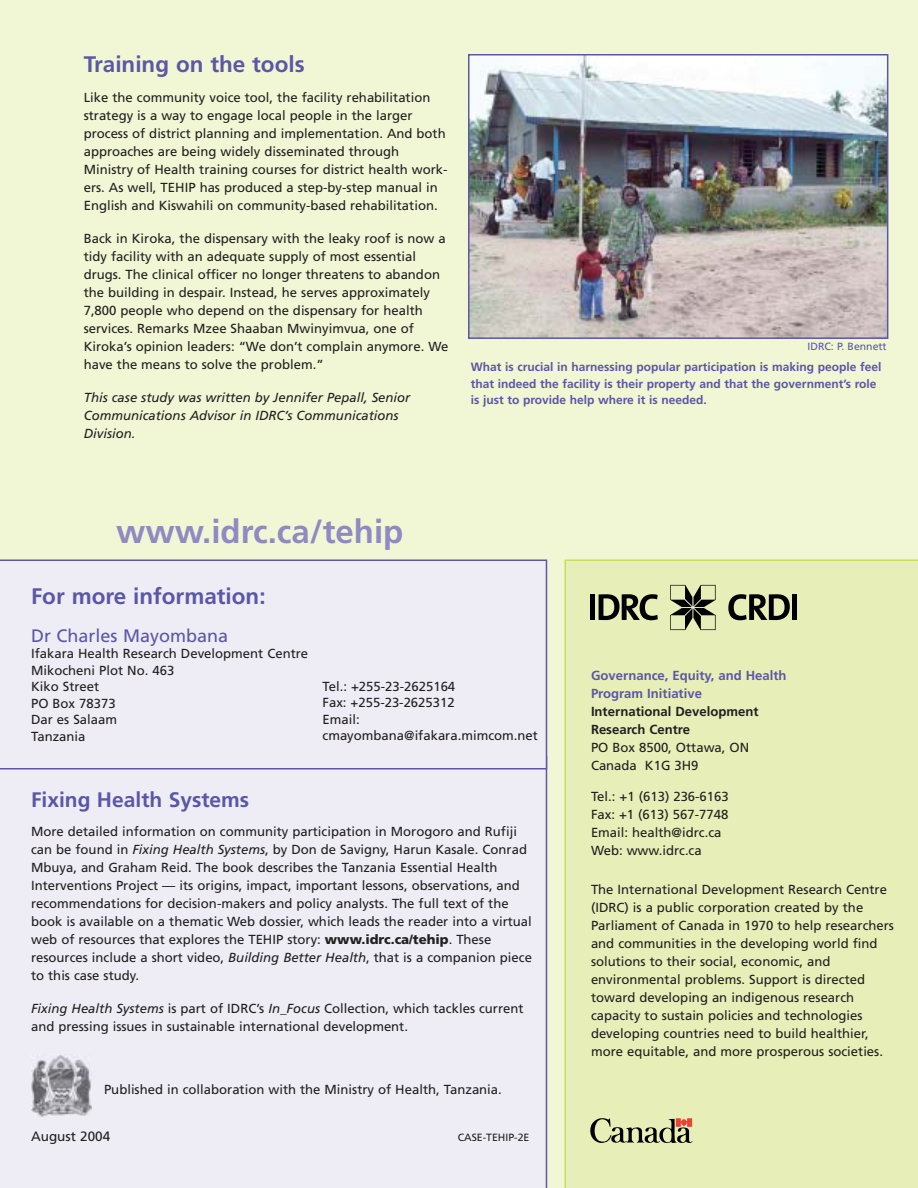
<style>
.page{position:relative;width:918px;height:1188px;background:#f1f6d5}
.page>*{position:absolute;margin:0;border:0;box-sizing:border-box;transform-origin:0 0}
.t1{font:700 33px "Frutiger";color:#908ac3}
.t2{font:700 22.5px "Frutiger";color:#5b57a6}
.t3{font:700 21px "Frutiger";color:#5b57a6}
.t4{font:18px "Frutiger";color:#5b57a6}
.t5{font:13.5px "Frutiger";color:#231f1f}
.t6{font:13.2px/18px "Frutiger";color:#231f1f}
.t7{font:italic 13.2px/18px "Frutiger";color:#231f1f}
.t8{font:700 13.2px/18px "Frutiger";color:#5b57a6}
.t9{font:700 13.2px/18px "Frutiger";color:#231f1f}
.t10{font:700 12px/16.5px "Frutiger";color:#5b57a6}
.t11{font:10.5px "Frutiger";color:#5b57a6}
.t12{font:10.5px "Frutiger";color:#231f1f}
.s1{font-style:italic}
.s2{font-weight:900}
</style>
<div class="page">
<div style="left:0;top:770px;width:547px;height:418px;background:#eeedf6"></div>
<div style="left:0;top:560px;width:547px;height:210px;background:#eeedf6"></div>
<img style="left:471px;top:57px;width:414px;height:279px">
<div style="left:468px;top:54px;width:420px;height:285px;border:2px solid #5b57a6"></div>
<div style="left:564px;top:559px;width:354px;height:629px;background:#e7eeb8"></div>
<hr style="left:590px;top:594px;width:4px;height:26px;background:#000">
<svg style="left:599px;top:594px;width:59px;height:26px;background:#6d7056"></svg>
<svg style="left:728px;top:594px;width:62px;height:26px;background:#71745a"></svg>
<div style="left:792px;top:594px;width:5px;height:26px;background:#000"></div>
<svg style="left:670px;top:585px;width:46px;height:45px;background:#8f9372"></svg>
<svg style="left:588px;top:1115px;width:105px;height:31px;background:#b6b58c"></svg>
<div style="left:30px;top:1052px;width:73px;height:68px;background:#eeedf6"></div>
<img style="left:32px;top:1055px;width:60px;height:62px">
<h2 class="t2" style="left:84px;top:55px;width:223px">Training on the tools</h2>
<p class="t6" style="left:84px;top:90px;width:365px">Like the community voice tool, the facility rehabilitation strategy is a way to engage local people in the larger process of district planning and implementation. And both approaches are being widely disseminated through Ministry of Health training courses for district health work&shy;ers. As well, TEHIP has produced a step-by-step manual in English and Kiswahili on community-based rehabilitation.</p>
<p class="t6" style="left:84px;top:231px;width:366px">Back in Kiroka, the dispensary with the leaky roof is now a tidy facility with an adequate supply of most essential drugs. The clinical officer no longer threatens to abandon the building in despair. Instead, he serves approximately 7,800 people who depend on the dispensary for health services. Remarks Mzee Shaaban Mwinyimvua, one of Kiroka’s opinion leaders: “We don’t complain anymore. We have the means to solve the problem.”</p>
<p class="t7" style="left:84px;top:390px;width:328px">This case study was written by Jennifer Pepall, Senior<br>Communications Advisor in IDRC’s Communications<br>Division.</p>
<p class="t11" style="left:808px;top:342px;width:81px">IDRC: P. Bennett</p>
<p class="t10" style="left:471px;top:360px;width:412px">What is crucial in harnessing popular participation is making people feel that indeed the facility is their property and that the government’s role is just to provide help where it is needed.</p>
<h1 class="t1" style="left:116px;top:519px;width:289px">www.idrc.ca/tehip</h1>
<h2 class="t2" style="left:31px;top:587px;width:236px">For more information:</h2>
<h3 class="t4" style="left:31px;top:628px;width:199px">Dr Charles Mayombana</h3>
<p class="t6" style="left:31px;top:647px;width:279px;line-height:16.5px">Ifakara Health Research Development Centre<br>Mikocheni Plot No. 463<br>Kiko Street<br>PO Box 78373<br>Dar es Salaam<br>Tanzania</p>
<p class="t6" style="left:323px;top:679px;width:217px;line-height:16.5px">Tel.: +255-23-2625164<br>Fax: +255-23-2625312<br>Email: cmayombana@ifakara.mimcom.net</p>
<h3 class="t3" style="left:31px;top:791px;width:220px">Fixing Health Systems</h3>
<p class="t6" style="left:31px;top:823px;width:502px">More detailed information on community participation in Morogoro and Rufiji can be found in <span class="s1">Fixing Health Systems</span>, by Don de Savigny, Harun Kasale. Conrad Mbuya, and Graham Reid. The book describes the Tanzania Essential Health Interventions Project — its origins, impact, important lessons, observations, and recommendations for decision-makers and policy analysts. The full text of the book is available on a thematic Web dossier, which leads the reader into a virtual web of resources that explores the TEHIP story: <span class="s2">www.idrc.ca/tehip</span>. These resources include a short video, <span class="s1">Building Better Health</span>, that is a companion piece to this case study.</p>
<p class="t6" style="left:31px;top:1000px;width:494px"><span class="s1">Fixing Health Systems</span> is part of IDRC’s <span class="s1">In_Focus</span> Collection, which tackles current and pressing issues in sustainable international development.</p>
<p class="t6" style="left:104px;top:1081px;width:399px">Published in collaboration with the Ministry of Health, Tanzania.</p>
<p class="t5" style="left:31px;top:1131px;width:81px">August 2004</p>
<p class="t12" style="left:458px;top:1133px;width:73px">CASE-TEHIP-2E</p>
<p class="t8" style="left:591px;top:667px;width:197px">Governance, Equity, and Health<br>Program Initiative</p>
<p class="t9" style="left:591px;top:703px;width:169px">International Development<br>Research Centre</p>
<p class="t6" style="left:591px;top:739px;width:160px">PO Box 8500, Ottawa, ON<br>Canada K1G 3H9</p>
<p class="t6" style="left:591px;top:788px;width:139px">Tel.: +1 (613) 236-6163<br>Fax: +1 (613) 567-7748<br>Email: health@idrc.ca<br>Web: www.idrc.ca</p>
<p class="t6" style="left:591px;top:882px;width:305px">The International Development Research Centre (IDRC) is a public corporation created by the Parliament of Canada in 1970 to help researchers and communities in the developing world find solutions to their social, economic, and environmental problems. Support is directed toward developing an indigenous research capacity to sustain policies and technologies developing countries need to build healthier, more equitable, and more prosperous societies.</p>
</div>
